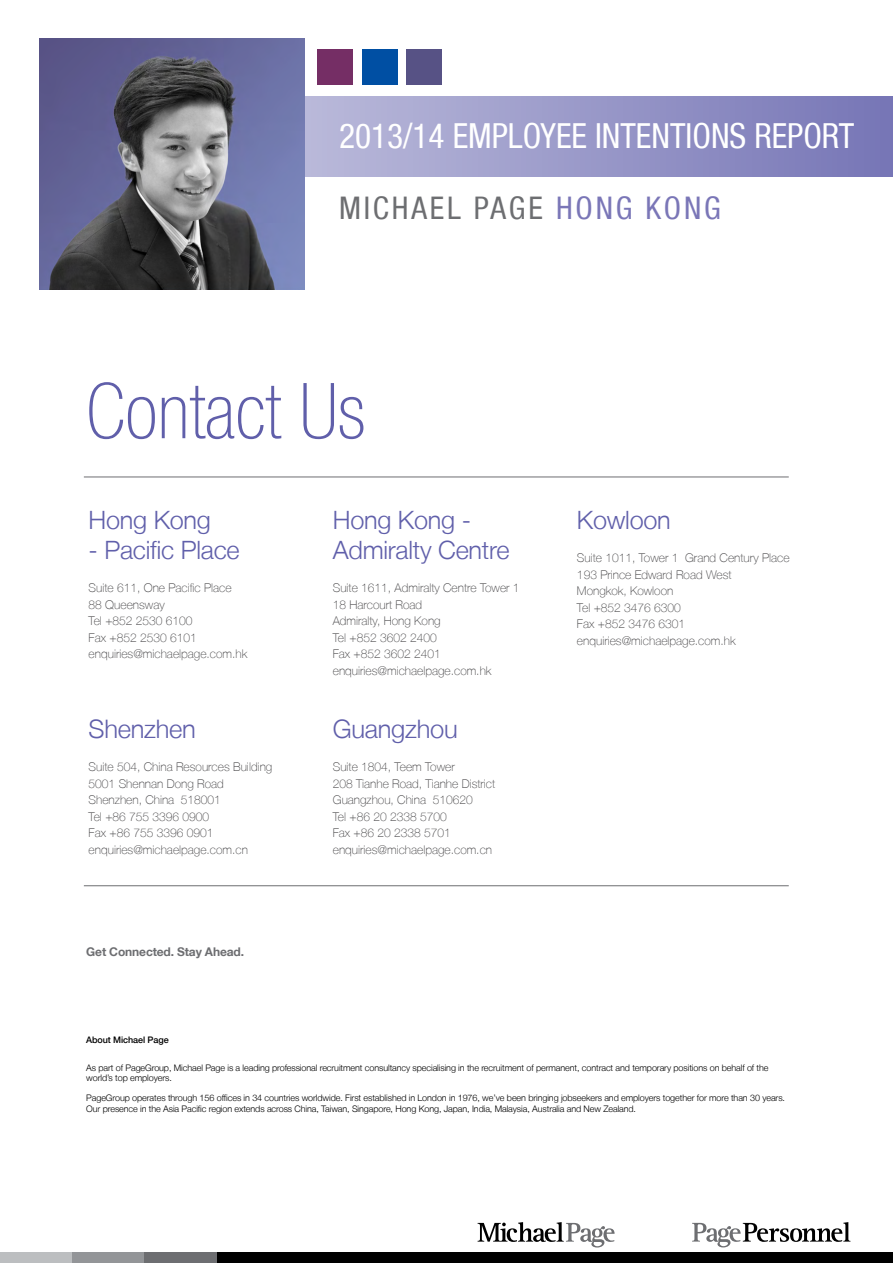
<style>
.page{position:relative;width:893px;height:1263px;background:#fff}
.page>*{position:absolute;margin:0;border:0;box-sizing:border-box;transform-origin:0 0}
.t1{font:100 condensed 77.25px "Helvetica Neue LT";color:#605faa}
.t2{font:condensed 34.5px "Helvetica Neue LT";color:#fff}
.t3{font:condensed 31.2px "Helvetica Neue LT";letter-spacing:.09em;color:#6d6e71}
.t4{font:300 25.5px "Helvetica Neue LT";letter-spacing:-.01em;color:#605faa}
.t5{font:300 25.2px/30px "Helvetica Neue LT";letter-spacing:-.01em;color:#605faa}
.t6{font:100 12px/16.5px "Helvetica Neue LT";color:#414042}
.t7{font:700 12px "Helvetica Neue LT";letter-spacing:-.01em;color:#6d6e71}
.t8{font:300 9px/10.8px "Helvetica Neue LT";letter-spacing:-.01em;color:#000}
.t9{font:500 9px "Helvetica Neue LT";letter-spacing:-.01em;color:#000}
.s1{color:#7a76b7}
</style>
<div class="page">
<div style="left:244px;top:96px;width:649px;height:81px;background:linear-gradient(to right,#c0c0dd,#7776b6)"></div>
<hr style="left:84px;top:885px;width:705px;height:1px;background:#6d6e71">
<hr style="left:84px;top:477px;width:705px;height:1px;background:#6d6e71">
<div style="left:317px;top:50px;width:36px;height:35px;background:#752e65"></div>
<div style="left:362px;top:50px;width:35px;height:35px;background:#004fa3"></div>
<div style="left:407px;top:50px;width:35px;height:35px;background:#575285"></div>
<svg style="left:478px;top:1222px;width:137px;height:25px"></svg>
<div style="left:217px;top:1252px;width:676px;height:11px;background:#000"></div>
<div style="left:0;top:1252px;width:72px;height:11px;background:#bcbec0"></div>
<div style="left:72px;top:1252px;width:73px;height:11px;background:#939598"></div>
<div style="left:145px;top:1252px;width:72px;height:11px;background:#6d6e71"></div>
<svg style="left:692px;top:1222px;width:158px;height:25px"></svg>
<img style="left:40px;top:38px;width:264px;height:251px">
<h2 class="t2" style="left:339px;top:115px;width:517px">2013/14 EMPLOYEE INTENTIONS REPORT</h2>
<h3 class="t3" style="left:339px;top:190px;width:383px">MICHAEL PAGE <span class="s1">HONG KONG</span></h3>
<h1 class="t1" style="left:86px;top:368px;width:280px">Contact Us</h1>
<h3 class="t5" style="left:89px;top:504px;width:124px">Hong Kong</h3>
<h3 class="t5" style="left:89px;top:534px;width:153px">- Pacific Place</h3>
<p class="t6" style="left:89px;top:580px;width:160px">Suite 611, One Pacific Place<br>88 Queensway<br>Tel +852 2530 6100<br>Fax +852 2530 6101 enquiries@michaelpage.com.hk</p>
<h3 class="t4" style="left:89px;top:713px;width:109px">Shenzhen</h3>
<p class="t6" style="left:89px;top:759px;width:185px">Suite 504, China Resources Building<br>5001 Shennan Dong Road<br>Shenzhen, China 518001<br>Tel +86 755 3396 0900<br>Fax +86 755 3396 0901 enquiries@michaelpage.com.cn</p>
<p class="t7" style="left:86px;top:944px;width:159px">Get Connected. Stay Ahead.</p>
<h3 class="t5" style="left:333px;top:504px;width:178px">Hong Kong -<br>Admiralty Centre</h3>
<p class="t6" style="left:333px;top:580px;width:188px">Suite 1611, Admiralty Centre Tower 1<br>18 Harcourt Road<br>Admiralty, Hong Kong<br>Tel +852 3602 2400<br>Fax +852 3602 2401 enquiries@michaelpage.com.hk</p>
<h3 class="t4" style="left:333px;top:713px;width:127px">Guangzhou</h3>
<p class="t6" style="left:333px;top:759px;width:164px">Suite 1804, Teem Tower<br>208 Tianhe Road, Tianhe District<br>Guangzhou, China 510620<br>Tel +86 20 2338 5700<br>Fax +86 20 2338 5701 enquiries@michaelpage.com.cn</p>
<h3 class="t5" style="left:577px;top:504px;width:95px">Kowloon</h3>
<p class="t6" style="left:577px;top:550px;width:214px">Suite 1011, Tower 1 Grand Century Place<br>193 Prince Edward Road West<br>Mongkok, Kowloon<br>Tel +852 3476 6300<br>Fax +852 3476 6301 enquiries@michaelpage.com.hk</p>
<p class="t9" style="left:86px;top:1034px;width:84px">About Michael Page</p>
<p class="t8" style="left:86px;top:1062px;width:684px">As part of PageGroup, Michael Page is a leading professional recruitment consultancy specialising in the recruitment of permanent, contract and temporary positions on behalf of the world’s top employers.</p>
<p class="t8" style="left:86px;top:1092px;width:700px">PageGroup operates through 156 offices in 34 countries worldwide. First established in London in 1976, we’ve been bringing jobseekers and employers together for more than 30 years.<br>Our presence in the Asia Pacific region extends across China, Taiwan, Singapore, Hong Kong, Japan, India, Malaysia, Australia and New Zealand.</p>
</div>
